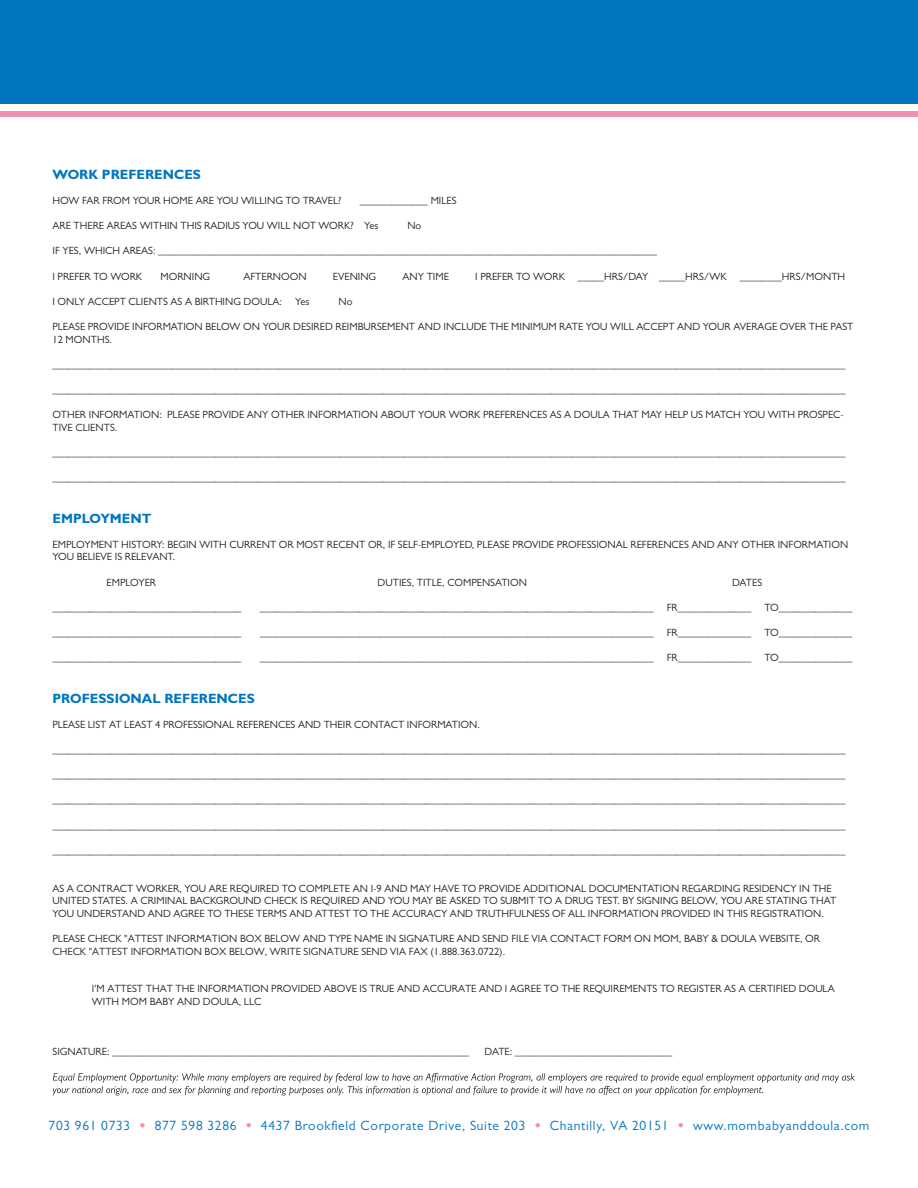
<style>
.page{position:relative;width:918px;height:1188px;background:#fff}
.page>*{position:absolute;margin:0;border:0;box-sizing:border-box;transform-origin:0 0}
.t1{font:13.5px "Gill Sans MT Pro";letter-spacing:.05em;color:#0076c0}
.t2{font:700 13.5px "Gill Sans MT Pro";color:#0076c0}
.t3{font:10.5px/12.6px "Gill Sans MT Pro";color:#231f20}
.s1{font-weight:800;color:#f490af}
</style>
<div class="page">
<svg style="left:53px;top:1073px;width:802px;height:23px"></svg>
<div style="left:0;top:111px;width:918px;height:6px;background:#ee8eb1"></div>
<div style="left:0;top:0;width:918px;height:104px;background:#0076c0"></div>
<p class="t2" style="left:52px;top:166px;width:150px">WORK PREFERENCES</p>
<p class="t3" style="left:52px;top:194px;width:290px">HOW FAR FROM YOUR HOME ARE YOU WILLING TO TRAVEL?</p>
<p class="t3" style="left:360px;top:194px;width:98px">_____________ MILES</p>
<p class="t3" style="left:52px;top:219px;width:328px">ARE THERE AREAS WITHIN THIS RADIUS YOU WILL NOT WORK? Yes</p>
<p class="t3" style="left:407px;top:219px;width:16px">No</p>
<p class="t3" style="left:52px;top:244px;width:606px">IF YES, WHICH AREAS: _______________________________________________________________________________________________</p>
<p class="t3" style="left:52px;top:270px;width:91px">I PREFER TO WORK</p>
<p class="t3" style="left:161px;top:270px;width:51px">MORNING</p>
<p class="t3" style="left:243px;top:270px;width:65px">AFTERNOON</p>
<p class="t3" style="left:333px;top:270px;width:45px">EVENING</p>
<p class="t3" style="left:403px;top:270px;width:48px">ANY TIME</p>
<p class="t3" style="left:475px;top:270px;width:253px">I PREFER TO WORK _____HRS/DAY _____HRS/WK</p>
<p class="t3" style="left:740px;top:270px;width:107px">________HRS/MONTH</p>
<p class="t3" style="left:52px;top:295px;width:231px">I ONLY ACCEPT CLIENTS AS A BIRTHING DOULA:</p>
<p class="t3" style="left:295px;top:295px;width:16px">Yes</p>
<p class="t3" style="left:338px;top:295px;width:16px">No</p>
<p class="t3" style="left:52px;top:320px;width:803px">PLEASE PROVIDE INFORMATION BELOW ON YOUR DESIRED REIMBURSEMENT AND INCLUDE THE MINIMUM RATE YOU WILL ACCEPT AND YOUR AVERAGE OVER THE PAST<br>12 MONTHS.</p>
<p class="t3" style="left:53px;top:358px;width:794px">_______________________________________________________________________________________________________________________________________________________</p>
<p class="t3" style="left:53px;top:383px;width:794px">_______________________________________________________________________________________________________________________________________________________</p>
<p class="t3" style="left:53px;top:408px;width:793px">OTHER INFORMATION: PLEASE PROVIDE ANY OTHER INFORMATION ABOUT YOUR WORK PREFERENCES AS A DOULA THAT MAY HELP US MATCH YOU WITH PROSPEC-<br>TIVE CLIENTS.</p>
<p class="t3" style="left:53px;top:446px;width:794px">_______________________________________________________________________________________________________________________________________________________</p>
<p class="t3" style="left:53px;top:471px;width:794px">_______________________________________________________________________________________________________________________________________________________</p>
<p class="t2" style="left:52px;top:510px;width:100px">EMPLOYMENT</p>
<p class="t3" style="left:52px;top:538px;width:797px">EMPLOYMENT HISTORY: BEGIN WITH CURRENT OR MOST RECENT OR, IF SELF-EMPLOYED, PLEASE PROVIDE PROFESSIONAL REFERENCES AND ANY OTHER INFORMATION<br>YOU BELIEVE IS RELEVANT.</p>
<p class="t3" style="left:107px;top:576px;width:51px">EMPLOYER</p>
<p class="t3" style="left:378px;top:576px;width:151px">DUTIES, TITLE, COMPENSATION</p>
<p class="t3" style="left:732px;top:576px;width:32px">DATES</p>
<p class="t3" style="left:53px;top:601px;width:191px">____________________________________</p>
<p class="t3" style="left:260px;top:601px;width:395px">___________________________________________________________________________</p>
<p class="t3" style="left:667px;top:601px;width:86px">FR______________</p>
<p class="t3" style="left:764px;top:601px;width:89px">TO______________</p>
<p class="t3" style="left:53px;top:626px;width:191px">____________________________________</p>
<p class="t3" style="left:260px;top:626px;width:395px">___________________________________________________________________________</p>
<p class="t3" style="left:667px;top:626px;width:86px">FR______________</p>
<p class="t3" style="left:764px;top:626px;width:89px">TO______________</p>
<p class="t3" style="left:53px;top:651px;width:191px">____________________________________</p>
<p class="t3" style="left:260px;top:651px;width:395px">___________________________________________________________________________</p>
<p class="t3" style="left:667px;top:651px;width:86px">FR______________</p>
<p class="t3" style="left:764px;top:651px;width:89px">TO______________</p>
<p class="t2" style="left:52px;top:690px;width:204px">PROFESSIONAL REFERENCES</p>
<p class="t3" style="left:52px;top:718px;width:429px">PLEASE LIST AT LEAST 4 PROFESSIONAL REFERENCES AND THEIR CONTACT INFORMATION.</p>
<p class="t3" style="left:52px;top:743px;width:794px">_______________________________________________________________________________________________________________________________________________________</p>
<p class="t3" style="left:52px;top:768px;width:794px">_______________________________________________________________________________________________________________________________________________________</p>
<p class="t3" style="left:52px;top:793px;width:794px">_______________________________________________________________________________________________________________________________________________________</p>
<p class="t3" style="left:52px;top:819px;width:794px">_______________________________________________________________________________________________________________________________________________________</p>
<p class="t3" style="left:52px;top:844px;width:794px">_______________________________________________________________________________________________________________________________________________________</p>
<p class="t3" style="left:52px;top:882px;width:785px">AS A CONTRACT WORKER, YOU ARE REQUIRED TO COMPLETE AN I-9 AND MAY HAVE TO PROVIDE ADDITIONAL DOCUMENTATION REGARDING RESIDENCY IN THE<br>UNITED STATES. A CRIMINAL BACKGROUND CHECK IS REQUIRED AND YOU MAY BE ASKED TO SUBMIT TO A DRUG TEST. BY SIGNING BELOW, YOU ARE STATING THAT<br>YOU UNDERSTAND AND AGREE TO THESE TERMS AND ATTEST TO THE ACCURACY AND TRUTHFULNESS OF ALL INFORMATION PROVIDED IN THIS REGISTRATION.</p>
<p class="t3" style="left:53px;top:932px;width:769px">PLEASE CHECK "ATTEST INFORMATION BOX BELOW AND TYPE NAME IN SIGNATURE AND SEND FILE VIA CONTACT FORM ON MOM, BABY &amp; DOULA WEBSITE, OR<br>CHECK "ATTEST INFORMATION BOX BELOW, WRITE SIGNATURE SEND VIA FAX (1.888.363.0722).</p>
<p class="t3" style="left:92px;top:982px;width:744px">I'M ATTEST THAT THE INFORMATION PROVIDED ABOVE IS TRUE AND ACCURATE AND I AGREE TO THE REQUIREMENTS TO REGISTER AS A CERTIFIED DOULA<br>WITH MOM BABY AND DOULA, LLC</p>
<p class="t3" style="left:53px;top:1045px;width:418px">SIGNATURE: ____________________________________________________________________</p>
<p class="t3" style="left:485px;top:1045px;width:189px">DATE: ______________________________</p>
<p class="t1" style="left:49px;top:1117px;width:822px">703 961 0733 <span class="s1">•</span> 877 598 3286 <span class="s1">•</span> 4437 Brookfield Corporate Drive, Suite 203 <span class="s1">•</span> Chantilly, VA 20151 <span class="s1">•</span> www.mombabyanddoula.com</p>
</div>
